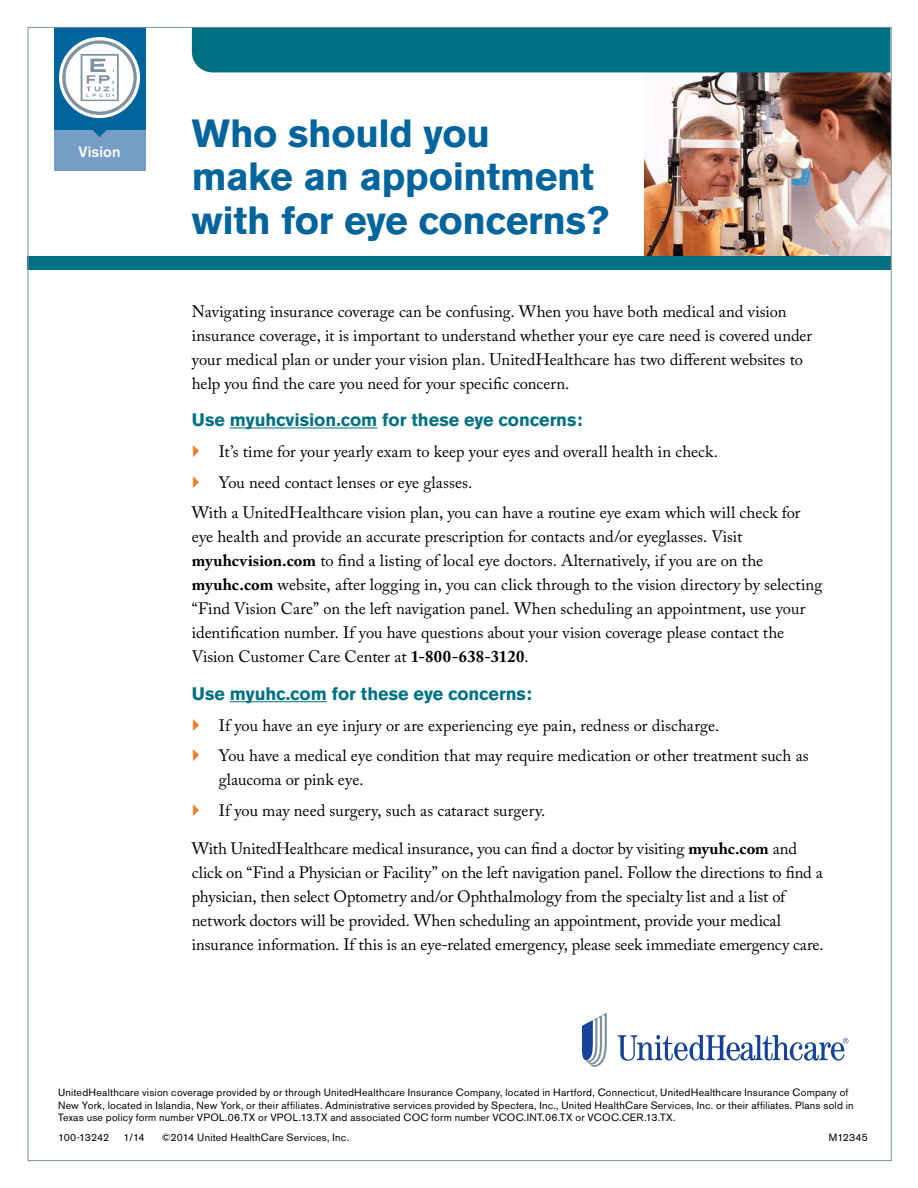
<style>
.page{position:relative;width:918px;height:1188px;background:#fff}
.page>*{position:absolute;margin:0;border:0;box-sizing:border-box;transform-origin:0 0}
.t1{font:700 39px/43.5px "Akzidenz Grotesk BE";letter-spacing:-.01em;color:#00649d}
.t2{font:700 18px "Akzidenz Grotesk BE";letter-spacing:-.005em;color:#007083}
.t3{font:16.5px/24px "Adobe Caslon Pro";color:#000}
.t4{font:500 15px "Akzidenz Grotesk BE";letter-spacing:.005em;color:#fff}
.t5{font:10.5px/12.8px "Akzidenz Grotesk BE";letter-spacing:.02em;color:#000}
.t6{font:10.5px "Akzidenz Grotesk BE";letter-spacing:-.01em;color:#000}
.s1{font-weight:700}
</style>
<div class="page">
<img style="left:645px;top:72px;width:245px;height:184px">
<div style="left:192px;top:29px;width:698px;height:43px;background:#007083"></div>
<div style="left:54px;top:27px;width:91px;height:109px;background:#00649d"></div>
<div style="left:54px;top:130px;width:91px;height:41px;background:#759dc5"></div>
<div style="left:59px;top:37px;width:81px;height:81px;background:#fff;border-radius:50%"></div>
<svg style="left:93px;top:130px;width:13px;height:7px"></svg>
<svg style="left:618px;top:1035px;width:230px;height:26px"></svg>
<svg style="left:582px;top:1013px;width:25px;height:54px"></svg>
<div style="left:28px;top:256px;width:863px;height:14px;background:#007083"></div>
<img style="left:62px;top:40px;width:75px;height:75px">
<hr style="left:230px;top:428px;width:147px;height:1px;background:#007083">
<hr style="left:230px;top:701px;width:97px;height:1px;background:#007083">
<p class="t4" style="left:79px;top:142px;width:44px">Vision</p>
<h1 class="t1" style="left:192px;top:112px;width:419px">Who should you<br>make an appointment with for eye concerns?</h1>
<p class="t3" style="left:192px;top:299px;width:622px">Navigating insurance coverage can be confusing. When you have both medical and vision insurance coverage, it is important to understand whether your eye care need is covered under your medical plan or under your vision plan. UnitedHealthcare has two different websites to help you find the care you need for your specific concern.</p>
<p class="t2" style="left:192px;top:410px;width:392px">Use myuhcvision.com for these eye concerns:</p>
<p class="t3" style="left:219px;top:439px;width:501px">It’s time for your yearly exam to keep your eyes and overall health in check.</p>
<p class="t3" style="left:219px;top:470px;width:255px">You need contact lenses or eye glasses.</p>
<p class="t3" style="left:192px;top:501px;width:610px">With a UnitedHealthcare vision plan, you can have a routine eye exam which will check for</p>
<p class="t3" style="left:192px;top:525px;width:632px">eye health and provide an accurate prescription for contacts and/or eyeglasses. Visit <span class="s1">myuhcvision.com</span> to find a listing of local eye doctors. Alternatively, if you are on the <span class="s1">myuhc.com</span> website, after logging in, you can click through to the vision directory by selecting “Find Vision Care” on the left navigation panel. When scheduling an appointment, use your identification number. If you have questions about your vision coverage please contact the Vision Customer Care Center at <span class="s1">1-800-638-3120</span>.</p>
<p class="t2" style="left:192px;top:683px;width:342px">Use myuhc.com for these eye concerns:</p>
<p class="t3" style="left:219px;top:710px;width:591px;line-height:30.8px">If you have an eye injury or are experiencing eye pain, redness or discharge.<br>You have a medical eye condition that may require medication or other treatment such as</p>
<p class="t3" style="left:219px;top:764px;width:328px;line-height:30.8px">glaucoma or pink eye.<br>If you may need surgery, such as cataract surgery.</p>
<p class="t3" style="left:192px;top:836px;width:633px">With UnitedHealthcare medical insurance, you can find a doctor by visiting <span class="s1">myuhc.com</span> and click on “Find a Physician or Facility” on the left navigation panel. Follow the directions to find a physician, then select Optometry and/or Ophthalmology from the specialty list and a list of network doctors will be provided. When scheduling an appointment, provide your medical insurance information. If this is an eye-related emergency, please seek immediate emergency care.</p>
<p class="t5" style="left:58px;top:1086px;width:797px">UnitedHealthcare vision coverage provided by or through UnitedHealthcare Insurance Company, located in Hartford, Connecticut, UnitedHealthcare Insurance Company of<br>New York, located in Islandia, New York, or their affiliates. Administrative services provided by Spectera, Inc., United HealthCare Services, Inc. or their affiliates. Plans sold in<br>Texas use policy form number VPOL.06.TX or VPOL.13.TX and associated COC form number VCOC.INT.06.TX or VCOC.CER.13.TX.</p>
<p class="t6" style="left:58px;top:1131px;width:53px">100-13242</p>
<p class="t5" style="left:124px;top:1131px;width:23px">1/14</p>
<p class="t5" style="left:162px;top:1131px;width:189px">©2014 United HealthCare Services, Inc.</p>
<p class="t5" style="left:829px;top:1131px;width:41px">M12345</p>
</div>
